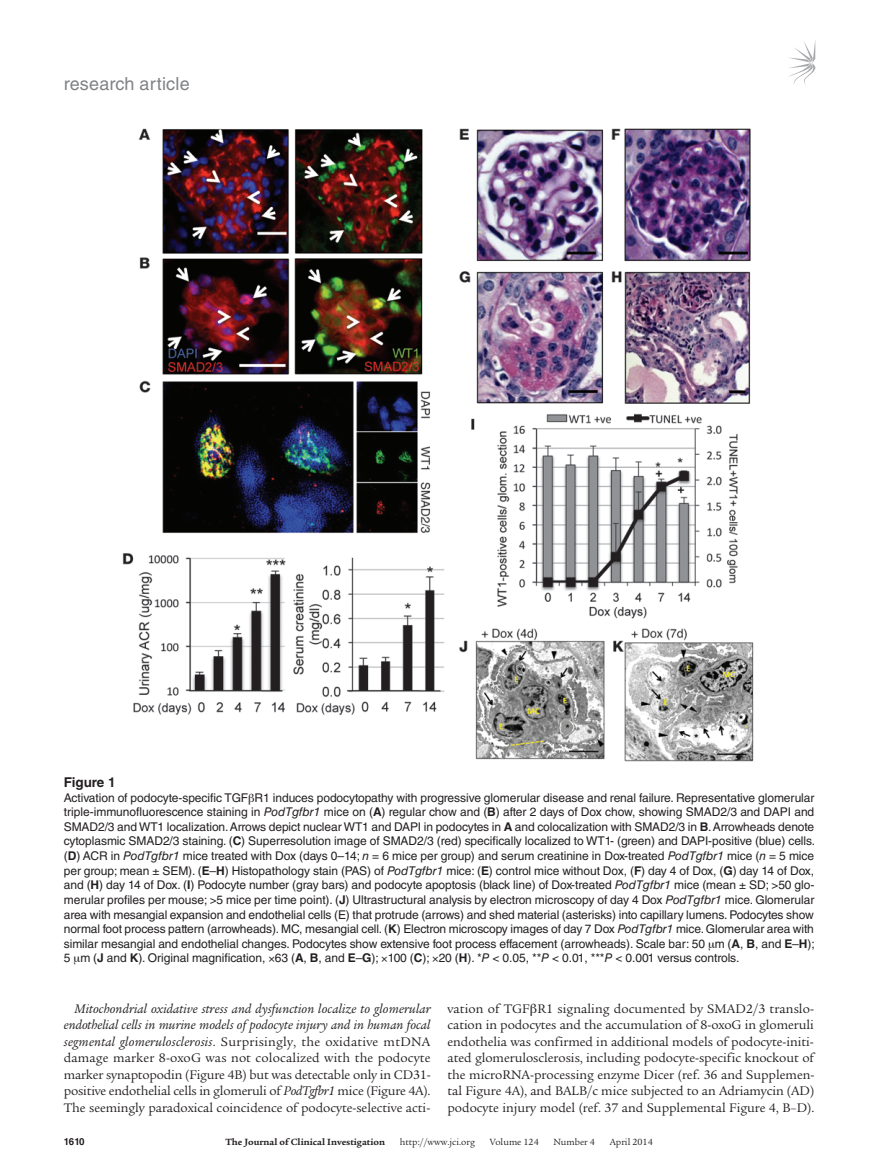
<style>
.page{position:relative;width:878px;height:1175px;background:#fff}
.page>*{position:absolute;margin:0;border:0;box-sizing:border-box;transform-origin:0 0}
.t1{font:18px "Helvetica LT Std";letter-spacing:.01em;color:#808285}
.t2{font:13.5px/16.5px "Legacy Serif Std";letter-spacing:-.005em;color:#231f20;text-align:justify}
.t3{font:700 13.5px "Helvetica LT Std";color:#231f20}
.t4{font:12px/14.7px "Helvetica LT Std";letter-spacing:-.005em;color:#231f20}
.t5{font:9.75px "Legacy Serif Std";color:#231f20}
.t6{font:700 9.75px "Legacy Serif Std";color:#231f20}
.t7{font:700 9.75px "Helvetica LT Std";color:#231f20}
.s1{font-style:italic}
.s2{font-weight:700}
</style>
<div class="page">
<svg style="left:789px;top:42px;width:26px;height:43px"></svg>
<img style="left:122px;top:128px;width:632px;height:633px">
<h1 class="t1" style="left:64px;top:73px;width:127px">research article</h1>
<p class="t3" style="left:64px;top:774px;width:53px">Figure 1</p>
<p class="t4" style="left:64px;top:790px;width:753px">Activation of podocyte-specific TGF R1 induces podocytopathy with progressive glomerular disease and renal failure. Representative glomerular triple-immunofluorescence staining in <span class="s1">PodTgfbr1</span> mice on (<span class="s2">A</span>) regular chow and (<span class="s2">B</span>) after 2 days of Dox chow, showing SMAD2/3 and DAPI and SMAD2/3 and WT1 localization. Arrows depict nuclear WT1 and DAPI in podocytes in <span class="s2">A</span> and colocalization with SMAD2/3 in <span class="s2">B</span>. Arrowheads denote cytoplasmic SMAD2/3 staining. (<span class="s2">C</span>) Superresolution image of SMAD2/3 (red) specifically localized to WT1- (green) and DAPI-positive (blue) cells. (<span class="s2">D</span>) ACR in <span class="s1">PodTgfbr1</span> mice treated with Dox (days 0–14; <span class="s1">n</span> = 6 mice per group) and serum creatinine in Dox-treated <span class="s1">PodTgfbr1</span> mice (<span class="s1">n</span> = 5 mice per group; mean ± SEM). (<span class="s2">E</span>–<span class="s2">H</span>) Histopathology stain (PAS) of <span class="s1">PodTgfbr1</span> mice: (<span class="s2">E</span>) control mice without Dox, (<span class="s2">F</span>) day 4 of Dox, (<span class="s2">G</span>) day 14 of Dox, and (<span class="s2">H</span>) day 14 of Dox. (<span class="s2">I</span>) Podocyte number (gray bars) and podocyte apoptosis (black line) of Dox-treated <span class="s1">PodTgfbr1</span> mice (mean ± SD; &gt;50 glo&shy;merular profiles per mouse; &gt;5 mice per time point). (<span class="s2">J</span>) Ultrastructural analysis by electron microscopy of day 4 Dox <span class="s1">PodTgfbr1</span> mice. Glomerular area with mesangial expansion and endothelial cells (E) that protrude (arrows) and shed material (asterisks) into capillary lumens. Podocytes show normal foot process pattern (arrowheads). MC, mesangial cell. (<span class="s2">K</span>) Electron microscopy images of day 7 Dox <span class="s1">PodTgfbr1</span> mice. Glomerular area with similar mesangial and endothelial changes. Podocytes show extensive foot process effacement (arrowheads). Scale bar: 50 m (<span class="s2">A</span>, <span class="s2">B</span>, and <span class="s2">E</span>–<span class="s2">H</span>); 5 m (<span class="s2">J</span> and <span class="s2">K</span>). Original magnification, 63 (<span class="s2">A</span>, <span class="s2">B</span>, and <span class="s2">E</span>–<span class="s2">G</span>); 100 (<span class="s2">C</span>); 20 (<span class="s2">H</span>). *<span class="s1">P</span> &lt; 0.05, **<span class="s1">P</span> &lt; 0.01, ***<span class="s1">P</span> &lt; 0.001 versus controls.</p>
<p class="t2" style="left:64px;top:1000px;width:368px;text-indent:11px"><span class="s1">Mitochondrial oxidative stress and dysfunction localize to glomerular endothelial cells in murine models of podocyte injury and in human focal segmental glomerulosclerosis</span>. Surprisingly, the oxidative mtDNA damage marker 8-oxoG was not colocalized with the podocyte marker synaptopodin (Figure 4B) but was detectable only in CD31- positive endothelial cells in glomeruli of <span class="s1">PodTgfbr1</span> mice (Figure 4A).<br>The seemingly paradoxical coincidence of podocyte-selective acti-</p>
<p class="t2" style="left:447px;top:1000px;width:368px">vation of TGF R1 signaling documented by SMAD2/3 translo&shy;cation in podocytes and the accumulation of 8-oxoG in glomeruli endothelia was confirmed in additional models of podocyte-initi&shy;ated glomerulosclerosis, including podocyte-specific knockout of the microRNA-processing enzyme Dicer (ref. 36 and Supplemen&shy;tal Figure 4A), and BALB/c mice subjected to an Adriamycin (AD) podocyte injury model (ref. 37 and Supplemental Figure 4, B–D).</p>
<p class="t7" style="left:64px;top:1135px;width:22px">1610</p>
<p class="t6" style="left:225px;top:1135px;width:161px">The Journal of Clinical Investigation</p>
<p class="t5" style="left:400px;top:1136px;width:77px">http://www.jci.org</p>
<p class="t5" style="left:489px;top:1136px;width:50px">Volume 124</p>
<p class="t5" style="left:553px;top:1136px;width:43px">Number 4</p>
<p class="t5" style="left:609px;top:1136px;width:45px">April 2014</p>
</div>
